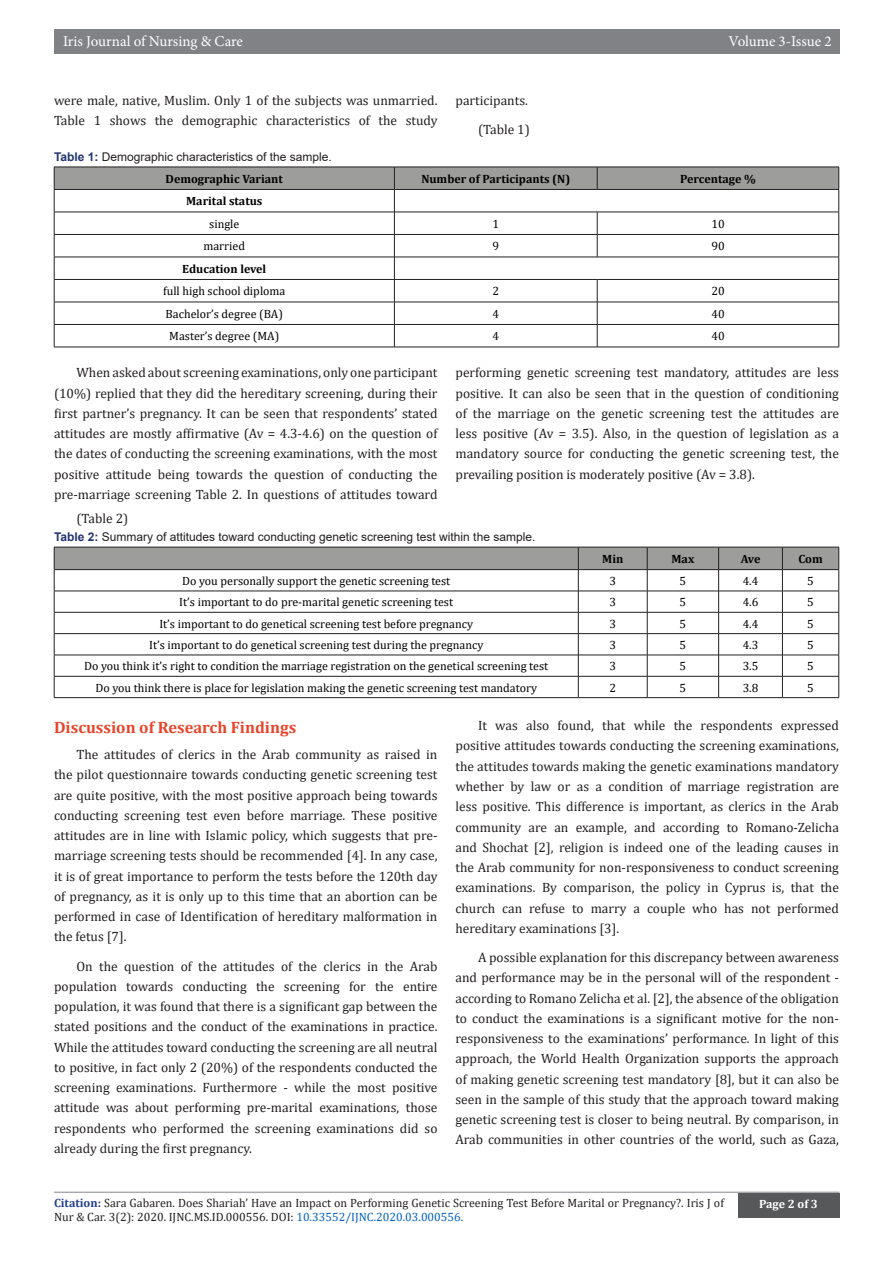
<style>
.page{position:relative;width:893px;height:1263px;background:#fff}
.page>*{position:absolute;margin:0;border:0;box-sizing:border-box;transform-origin:0 0}
.t1{font:700 16.5px "Cambria";color:#e8442a}
.t2{font:15px "Minion Pro";letter-spacing:-.005em;color:#fff}
.t3{font:13.5px/20.2px "Cambria";color:#231f20;text-align:justify}
.t4{font:12px "Cambria";color:#000}
.t5{font:12px/14.4px "Cambria";color:#231f20}
.t6{font:12px "Arial";color:#231f20}
.t7{font:700 12px "Cambria";color:#000}
.t8{font:700 12px "Cambria";color:#fff}
.s1{font-weight:700;color:#233571}
.s2{font-weight:700;color:#253f8e}
.s3{color:#0563c1}
</style>
<div class="page">
<div style="left:54px;top:29px;width:786px;height:25px;background:#808285"></div>
<hr style="left:54px;top:1191px;width:785px;height:2px;background:#a8a9ad">
<div style="left:738px;top:1193px;width:101px;height:24px;background:#57585a"></div>
<svg style="left:54px;top:167px;width:785px;height:180px"></svg>
<hr style="left:54px;top:347px;width:340px;height:1px;background:#231f20">
<hr style="left:394px;top:347px;width:203px;height:1px;background:#231f20">
<hr style="left:597px;top:347px;width:242px;height:1px;background:#231f20">
<svg style="left:54px;top:547px;width:785px;height:150px"></svg>
<hr style="left:54px;top:697px;width:524px;height:1px;background:#231f20">
<hr style="left:578px;top:697px;width:69px;height:1px;background:#231f20">
<hr style="left:647px;top:697px;width:72px;height:1px;background:#231f20">
<hr style="left:719px;top:697px;width:63px;height:1px;background:#231f20">
<hr style="left:782px;top:697px;width:57px;height:1px;background:#231f20">
<p class="t2" style="left:63px;top:31px;width:181px">Iris Journal of Nursing &amp; Care</p>
<p class="t2" style="left:729px;top:31px;width:104px">Volume 3-Issue 2</p>
<p class="t3" style="left:54px;top:90px;width:385px">were male, native, Muslim. Only 1 of the subjects was unmarried.<br>Table 1 shows the demographic characteristics of the study</p>
<p class="t3" style="left:455px;top:90px;width:74px">participants.</p>
<p class="t3" style="left:478px;top:120px;width:53px">(Table 1)</p>
<p class="t6" style="left:54px;top:148px;width:279px"><span class="s1">Table 1:</span> Demographic characteristics of the sample.</p>
<p class="t7" style="left:166px;top:170px;width:119px">Demographic Variant</p>
<p class="t7" style="left:421px;top:170px;width:150px">Number of Participants (N)</p>
<p class="t7" style="left:680px;top:170px;width:77px">Percentage %</p>
<p class="t7" style="left:186px;top:193px;width:78px">Marital status</p>
<p class="t4" style="left:209px;top:217px;width:32px">single</p>
<p class="t4" style="left:492px;top:217px;width:8px">1</p>
<p class="t4" style="left:711px;top:217px;width:15px">10</p>
<p class="t4" style="left:203px;top:239px;width:43px">married</p>
<p class="t4" style="left:492px;top:239px;width:8px">9</p>
<p class="t4" style="left:711px;top:239px;width:15px">90</p>
<p class="t7" style="left:182px;top:260px;width:86px">Education level</p>
<p class="t4" style="left:163px;top:284px;width:124px">full high school diploma</p>
<p class="t4" style="left:492px;top:284px;width:8px">2</p>
<p class="t4" style="left:711px;top:284px;width:15px">20</p>
<p class="t4" style="left:166px;top:307px;width:119px">Bachelor’s degree (BA)</p>
<p class="t4" style="left:492px;top:307px;width:8px">4</p>
<p class="t4" style="left:711px;top:307px;width:15px">40</p>
<p class="t4" style="left:169px;top:329px;width:112px">Master’s degree (MA)</p>
<p class="t4" style="left:492px;top:329px;width:8px">4</p>
<p class="t4" style="left:711px;top:329px;width:15px">40</p>
<p class="t3" style="left:54px;top:362px;width:385px;text-indent:22px">When asked about screening examinations, only one participant (10%) replied that they did the hereditary screening, during their first partner’s pregnancy. It can be seen that respondents’ stated attitudes are mostly affirmative (Av = 4.3-4.6) on the question of the dates of conducting the screening examinations, with the most positive attitude being towards the question of conducting the pre-marriage screening Table 2. In questions of attitudes toward</p>
<p class="t3" style="left:455px;top:362px;width:385px">performing genetic screening test mandatory, attitudes are less positive. It can also be seen that in the question of conditioning of the marriage on the genetic screening test the attitudes are less positive (Av = 3.5). Also, in the question of legislation as a mandatory source for conducting the genetic screening test, the prevailing position is moderately positive (Av = 3.8).</p>
<p class="t3" style="left:76px;top:508px;width:53px">(Table 2)</p>
<p class="t6" style="left:54px;top:528px;width:483px"><span class="s1">Table 2:</span> Summary of attitudes toward conducting genetic screening test within the sample.</p>
<p class="t7" style="left:602px;top:550px;width:23px">Min</p>
<p class="t7" style="left:671px;top:550px;width:24px">Max</p>
<p class="t7" style="left:741px;top:550px;width:21px">Ave</p>
<p class="t7" style="left:798px;top:550px;width:26px">Com</p>
<p class="t4" style="left:182px;top:574px;width:270px">Do you personally support the genetic screening test</p>
<p class="t4" style="left:609px;top:574px;width:8px">3</p>
<p class="t4" style="left:680px;top:574px;width:8px">5</p>
<p class="t4" style="left:743px;top:574px;width:17px">4.4</p>
<p class="t4" style="left:807px;top:574px;width:8px">5</p>
<p class="t4" style="left:179px;top:595px;width:275px">It’s important to do pre-marital genetic screening test</p>
<p class="t4" style="left:609px;top:595px;width:8px">3</p>
<p class="t4" style="left:680px;top:595px;width:8px">5</p>
<p class="t4" style="left:743px;top:595px;width:17px">4.6</p>
<p class="t4" style="left:807px;top:595px;width:8px">5</p>
<p class="t4" style="left:159px;top:616px;width:315px">It’s important to do genetical screening test before pregnancy</p>
<p class="t4" style="left:609px;top:616px;width:8px">3</p>
<p class="t4" style="left:680px;top:616px;width:8px">5</p>
<p class="t4" style="left:743px;top:616px;width:17px">4.4</p>
<p class="t4" style="left:807px;top:616px;width:8px">5</p>
<p class="t4" style="left:149px;top:638px;width:336px">It’s important to do genetical screening test during the pregnancy</p>
<p class="t4" style="left:609px;top:638px;width:8px">3</p>
<p class="t4" style="left:680px;top:638px;width:8px">5</p>
<p class="t4" style="left:743px;top:638px;width:17px">4.3</p>
<p class="t4" style="left:807px;top:638px;width:8px">5</p>
<p class="t4" style="left:84px;top:659px;width:466px">Do you think it’s right to condition the marriage registration on the genetical screening test</p>
<p class="t4" style="left:609px;top:659px;width:8px">3</p>
<p class="t4" style="left:680px;top:659px;width:8px">5</p>
<p class="t4" style="left:743px;top:659px;width:17px">3.5</p>
<p class="t4" style="left:807px;top:659px;width:8px">5</p>
<p class="t4" style="left:95px;top:680px;width:443px">Do you think there is place for legislation making the genetic screening test mandatory</p>
<p class="t4" style="left:609px;top:680px;width:8px">2</p>
<p class="t4" style="left:680px;top:680px;width:8px">5</p>
<p class="t4" style="left:743px;top:680px;width:17px">3.8</p>
<p class="t4" style="left:807px;top:680px;width:8px">5</p>
<p class="t1" style="left:54px;top:715px;width:244px">Discussion of Research Findings</p>
<p class="t3" style="left:54px;top:744px;width:385px;text-indent:22px">The attitudes of clerics in the Arab community as raised in the pilot questionnaire towards conducting genetic screening test are quite positive, with the most positive approach being towards conducting screening test even before marriage. These positive attitudes are in line with Islamic policy, which suggests that pre&shy;marriage screening tests should be recommended [4]. In any case, it is of great importance to perform the tests before the 120th day of pregnancy, as it is only up to this time that an abortion can be performed in case of Identification of hereditary malformation in the fetus [7].</p>
<p class="t3" style="left:54px;top:956px;width:385px;text-indent:22px">On the question of the attitudes of the clerics in the Arab population towards conducting the screening for the entire population, it was found that there is a significant gap between the stated positions and the conduct of the examinations in practice.<br>While the attitudes toward conducting the screening are all neutral to positive, in fact only 2 (20%) of the respondents conducted the screening examinations. Furthermore - while the most positive attitude was about performing pre-marital examinations, those respondents who performed the screening examinations did so already during the first pregnancy.</p>
<p class="t3" style="left:455px;top:715px;width:385px;text-indent:22px">It was also found, that while the respondents expressed positive attitudes towards conducting the screening examinations, the attitudes towards making the genetic examinations mandatory whether by law or as a condition of marriage registration are less positive. This difference is important, as clerics in the Arab community are an example, and according to Romano-Zelicha and Shochat [2], religion is indeed one of the leading causes in the Arab community for non-responsiveness to conduct screening examinations. By comparison, the policy in Cyprus is, that the church can refuse to marry a couple who has not performed hereditary examinations [3].</p>
<p class="t3" style="left:455px;top:947px;width:385px;text-indent:22px">A possible explanation for this discrepancy between awareness and performance may be in the personal will of the respondent - according to Romano Zelicha et al. [2], the absence of the obligation to conduct the examinations is a significant motive for the non&shy;responsiveness to the examinations’ performance. In light of this approach, the World Health Organization supports the approach of making genetic screening test mandatory [8], but it can also be seen in the sample of this study that the approach toward making genetic screening test is closer to being neutral. By comparison, in Arab communities in other countries of the world, such as Gaza,</p>
<p class="t5" style="left:54px;top:1195px;width:671px"><span class="s2">Citation:</span> Sara Gabaren. Does Shariah’ Have an Impact on Performing Genetic Screening Test Before Marital or Pregnancy?. Iris J of<br>Nur &amp; Car. 3(2): 2020. IJNC.MS.ID.000556. DOI: <span class="s3">10.33552/IJNC.2020.03.000556.</span></p>
<p class="t8" style="left:759px;top:1196px;width:60px">Page 2 of 3</p>
</div>
